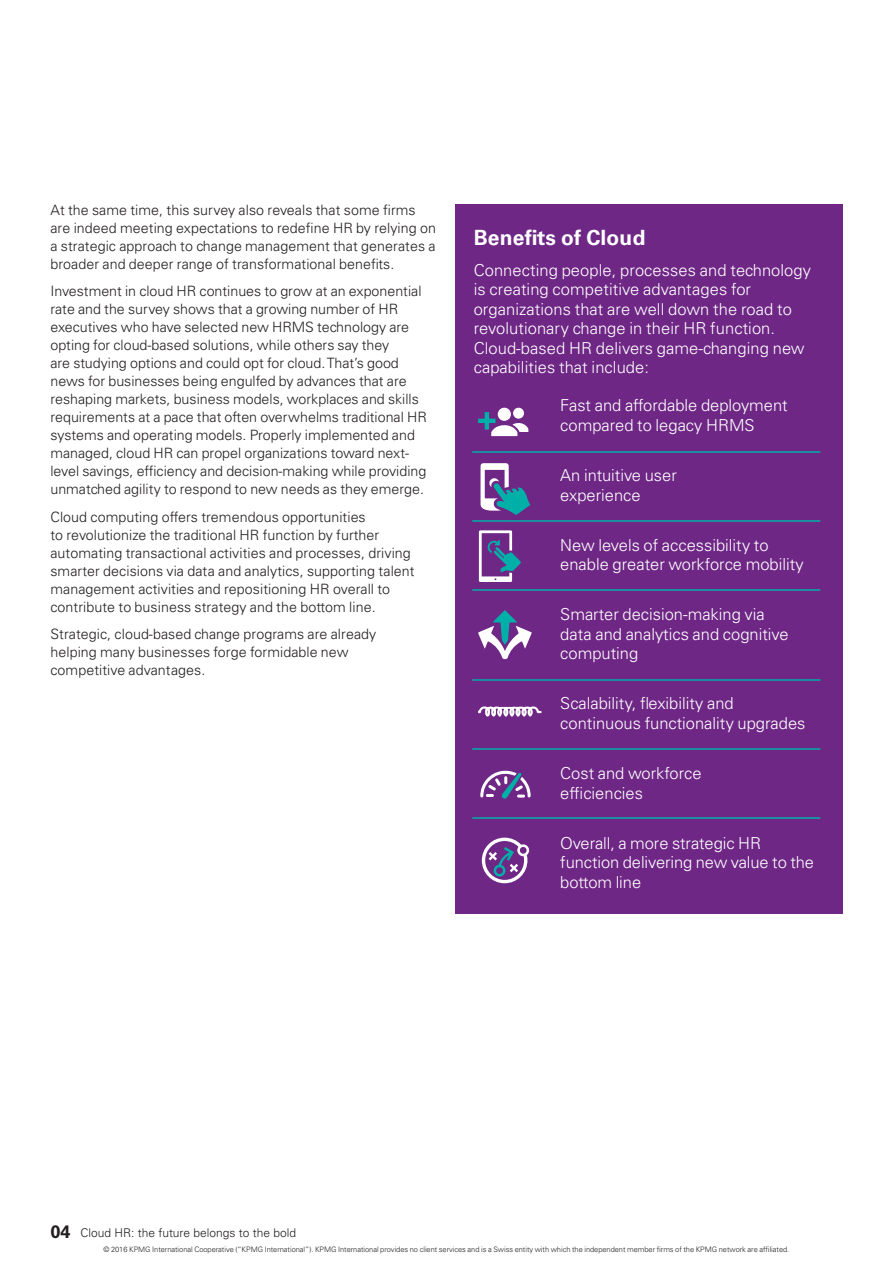
<style>
.page{position:relative;width:893px;height:1263px;background:#fff}
.page>*{position:absolute;margin:0;border:0;box-sizing:border-box;transform-origin:0 0}
.t1{font:700 21px "Univers LT Std";letter-spacing:.01em;color:#fff}
.t2{font:300 16.5px/19.5px "Univers LT Std";color:#fff}
.t3{font:300 14.25px/18px "Univers LT Std";color:#231f20}
.t4{font:300 12px "Univers LT Std";color:#231f20}
.t5{font:300 7.5px "Univers LT Std";letter-spacing:-.005em;color:#231f20}
.s1{font-weight:700;font-size:18px}
</style>
<div class="page">
<div style="left:455px;top:204px;width:387px;height:710px;background:#6f2786"></div>
<svg style="left:481px;top:463px;width:49px;height:52px"></svg>
<svg style="left:479px;top:530px;width:42px;height:52px"></svg>
<svg style="left:478px;top:610px;width:54px;height:49px"></svg>
<svg style="left:478px;top:706px;width:63px;height:11px"></svg>
<svg style="left:480px;top:770px;width:51px;height:29px"></svg>
<svg style="left:482px;top:838px;width:47px;height:45px"></svg>
<hr style="left:472px;top:451px;width:348px;height:2px;background:#00afa8">
<hr style="left:472px;top:520px;width:348px;height:2px;background:#00afa8">
<hr style="left:472px;top:589px;width:348px;height:2px;background:#00afa8">
<hr style="left:472px;top:679px;width:348px;height:2px;background:#00afa8">
<hr style="left:472px;top:748px;width:348px;height:2px;background:#00afa8">
<hr style="left:472px;top:817px;width:348px;height:2px;background:#00afa8">
<div style="left:498px;top:408px;width:13px;height:13px;background:#fff;border-radius:50%"></div>
<svg style="left:478px;top:412px;width:50px;height:24px"></svg>
<div style="left:513px;top:408px;width:11px;height:11px;background:#fff;border-radius:50%"></div>
<p class="t3" style="left:50px;top:201px;width:387px">At the same time, this survey also reveals that some firms are indeed meeting expectations to redefine HR by relying on a strategic approach to change management that generates a broader and deeper range of transformational benefits.</p>
<p class="t3" style="left:50px;top:282px;width:378px">Investment in cloud HR continues to grow at an exponential rate and the survey shows that a growing number of HR executives who have selected new HRMS technology are opting for cloud-based solutions, while others say they<br>are studying options and could opt for cloud. That’s good news for businesses being engulfed by advances that are reshaping markets, business models, workplaces and skills requirements at a pace that often overwhelms traditional HR systems and operating models. Properly implemented and managed, cloud HR can propel organizations toward next&shy;level savings, efficiency and decision-making while providing unmatched agility to respond to new needs as they emerge.</p>
<p class="t3" style="left:50px;top:507px;width:366px">Cloud computing offers tremendous opportunities<br>to revolutionize the traditional HR function by further automating transactional activities and processes, driving smarter decisions via data and analytics, supporting talent management activities and repositioning HR overall to contribute to business strategy and the bottom line.</p>
<p class="t3" style="left:50px;top:624px;width:327px">Strategic, cloud-based change programs are already helping many businesses forge formidable new competitive advantages.</p>
<h1 class="t1" style="left:474px;top:226px;width:173px">Benefits of Cloud</h1>
<p class="t2" style="left:474px;top:260px;width:339px">Connecting people, processes and technology is creating competitive advantages for organizations that are well down the road to revolutionary change in their HR function.<br>Cloud-based HR delivers game-changing new capabilities that include:</p>
<p class="t2" style="left:560px;top:396px;width:229px">Fast and affordable deployment compared to legacy HRMS</p>
<p class="t2" style="left:560px;top:465px;width:118px">An intuitive user experience</p>
<p class="t2" style="left:560px;top:535px;width:245px">New levels of accessibility to enable greater workforce mobility</p>
<p class="t2" style="left:560px;top:605px;width:230px">Smarter decision-making via data and analytics and cognitive computing</p>
<p class="t2" style="left:560px;top:694px;width:247px">Scalability, flexibility and continuous functionality upgrades</p>
<p class="t2" style="left:560px;top:763px;width:143px">Cost and workforce efficiencies</p>
<p class="t2" style="left:560px;top:833px;width:255px">Overall, a more strategic HR function delivering new value to the bottom line</p>
<p class="t4" style="left:50px;top:1225px;width:247px"><span class="s1">04</span> Cloud HR: the future belongs to the bold</p>
<p class="t5" style="left:104px;top:1245px;width:687px">© 2016 KPMG International Cooperative (“KPMG International”). KPMG International provides no client services and is a Swiss entity with which the independent member firms of the KPMG network are affiliated.</p>
</div>
